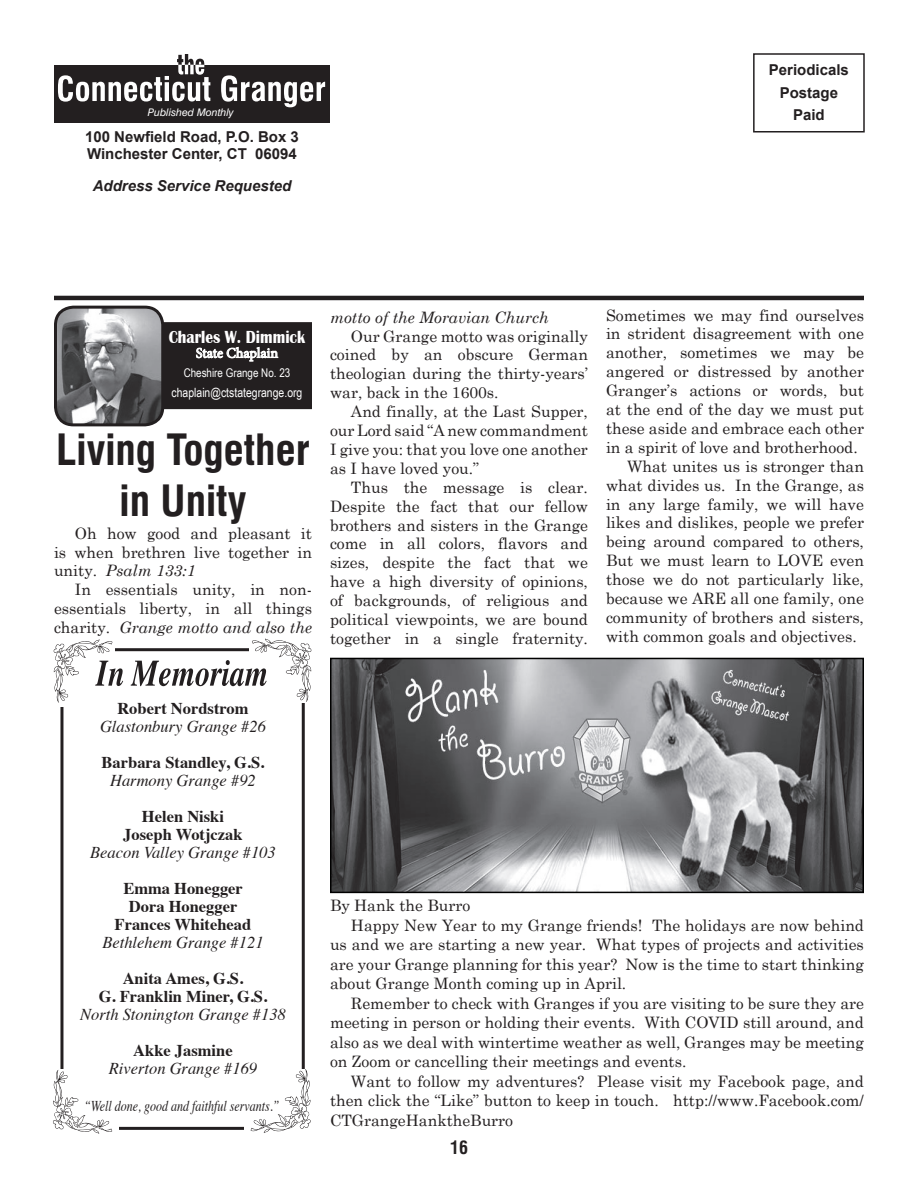
<style>
.page{position:relative;width:918px;height:1188px;background:#fff}
.page>*{position:absolute;margin:0;border:0;box-sizing:border-box;transform-origin:0 0}
.t1{font:700 condensed 42px/51px "Swiss 721 BT";color:#231f20;text-align:center}
.t2{font:700 18px "Britannic";color:#fff;scale:.85 1}
.t3{font:700 condensed 18px "Swiss 721 BT";color:#231f20}
.t4{font:700 16.5px/18px "Times";color:#231f20;text-align:center}
.t5{font:italic 16.5px "Times";color:#231f20}
.t6{font:15.75px/18.9px "Century Schoolbook";color:#231f20;text-align:justify}
.t7{font:italic 15.75px "Century Schoolbook";color:#231f20}
.t8{font:700 15px/22.5px "Arial";color:#231f20;text-align:center}
.t9{font:italic 15px "Times";color:#231f20;scale:.8 1}
.t10{font:italic 700 15px "Arial";color:#231f20}
.t11{font:14.25px "Minion Pro";letter-spacing:-.005em;color:#fff}
.t12{font:12.75px "Arial Narrow";color:#fff}
.t13{font:12px "Arial Narrow";color:#fff}
.t14{font:italic 10.5px "Swiss 721 BT";color:#fff}
.s1{font-style:italic}
</style>
<div class="page">
<hr style="left:54px;top:296px;width:810px;height:4px;background:#231f20">
<div style="left:162px;top:323px;width:149px;height:85px;background:#231f20"></div>
<div style="left:161px;top:322px;width:151px;height:87px;border:2px solid #231f20"></div>
<img style="left:56px;top:307px;width:107px;height:118px">
<div style="left:54px;top:306px;width:110px;height:120px;border:3px solid #231f20;border-radius:18px"></div>
<svg style="left:196px;top:347px;width:82px;height:14px"></svg>
<div style="left:54px;top:65px;width:276px;height:58px;background:#231f20"></div>
<svg style="left:58px;top:54px;width:267px;height:53px"></svg>
<div style="left:753px;top:53px;width:112px;height:80px;border:2px solid #231f20"></div>
<div style="left:60px;top:648px;width:245px;height:482px;border:3px solid #231f20"></div>
<div style="left:53px;top:1070px;width:66px;height:64px;background:#fff"></div>
<svg style="left:53px;top:1070px;width:59px;height:64px"></svg>
<div style="left:54px;top:639px;width:61px;height:67px;background:#fff"></div>
<div style="left:244px;top:1069px;width:67px;height:64px;background:#fff"></div>
<svg style="left:251px;top:1069px;width:60px;height:64px"></svg>
<svg style="left:54px;top:638px;width:257px;height:65px"></svg>
<img style="left:333px;top:661px;width:528px;height:229px">
<div style="left:330px;top:658px;width:534px;height:235px;border:2px solid #000"></div>
<p class="t14" style="left:148px;top:106px;width:87px">Published Monthly</p>
<p class="t8" style="left:85px;top:129px;width:215px;line-height:16.5px;text-align:left">100 Newfield Road, P.O. Box 3<br>Winchester Center, CT 06094</p>
<p class="t10" style="left:93px;top:176px;width:200px">Address Service Requested</p>
<p class="t8" style="left:769px;top:59px;width:82px">Periodicals<br>Postage<br>Paid</p>
<p class="t2" style="left:169px;top:326px;width:162px">Charles W. Dimmick</p>
<p class="t11" style="left:196px;top:343px;width:84px">State Chaplain</p>
<p class="t13" style="left:184px;top:366px;width:108px">Cheshire Grange No. 23</p>
<p class="t12" style="left:172px;top:385px;width:132px">chaplain@ctstategrange.org</p>
<h1 class="t1" style="left:56px;top:425px;width:255px">Living Together in Unity</h1>
<p class="t6" style="left:54px;top:523px;width:260px;text-indent:21px">Oh how good and pleasant it is when brethren live together in unity. <span class="s1">Psalm 133:1</span></p>
<p class="t6" style="left:54px;top:580px;width:260px;text-indent:21px">In essentials unity, in non&shy;essentials liberty, in all things charity. <span class="s1">Grange motto and also the</span></p>
<p class="t7" style="left:330px;top:307px;width:220px">motto of the Moravian Church</p>
<p class="t6" style="left:330px;top:326px;width:260px;text-indent:21px">Our Grange motto was originally coined by an obscure German theologian during the thirty-years’ war, back in the 1600s.</p>
<p class="t6" style="left:330px;top:402px;width:260px;text-indent:21px">And finally, at the Last Supper, our Lord said “A new commandment I give you: that you love one another as I have loved you.”</p>
<p class="t6" style="left:330px;top:477px;width:260px;text-indent:21px">Thus the message is clear.<br>Despite the fact that our fellow brothers and sisters in the Grange come in all colors, flavors and sizes, despite the fact that we have a high diversity of opinions, of backgrounds, of religious and political viewpoints, we are bound together in a single fraternity.</p>
<p class="t6" style="left:606px;top:305px;width:260px">Sometimes we may find ourselves</p>
<p class="t6" style="left:606px;top:324px;width:260px">in strident disagreement with one</p>
<p class="t6" style="left:606px;top:343px;width:260px">another, sometimes we may be</p>
<p class="t6" style="left:606px;top:362px;width:260px">angered or distressed by another</p>
<p class="t6" style="left:606px;top:381px;width:259px">Granger’s actions or words, but</p>
<p class="t6" style="left:606px;top:400px;width:260px">at the end of the day we must put</p>
<p class="t6" style="left:606px;top:418px;width:260px">these aside and embrace each other</p>
<p class="t6" style="left:606px;top:437px;width:253px">in a spirit of love and brotherhood.</p>
<p class="t6" style="left:627px;top:456px;width:239px">What unites us is stronger than</p>
<p class="t6" style="left:606px;top:475px;width:260px">what divides us. In the Grange, as</p>
<p class="t6" style="left:606px;top:494px;width:259px">in any large family, we will have</p>
<p class="t6" style="left:606px;top:513px;width:260px">likes and dislikes, people we prefer</p>
<p class="t6" style="left:606px;top:532px;width:260px">being around compared to others,</p>
<p class="t6" style="left:606px;top:551px;width:259px">But we must learn to LOVE even</p>
<p class="t6" style="left:606px;top:570px;width:260px">those we do not particularly like,</p>
<p class="t6" style="left:606px;top:589px;width:260px">because we ARE all one family, one</p>
<p class="t6" style="left:606px;top:607px;width:260px">community of brothers and sisters,</p>
<p class="t6" style="left:606px;top:626px;width:252px">with common goals and objectives.</p>
<p class="t4" style="left:117px;top:697px;width:133px">Robert Nordstrom</p>
<p class="t5" style="left:100px;top:712px;width:167px">Glastonbury Grange #26</p>
<p class="t4" style="left:102px;top:751px;width:164px">Barbara Standley, G.S.</p>
<p class="t5" style="left:110px;top:766px;width:147px">Harmony Grange #92</p>
<p class="t4" style="left:123px;top:805px;width:121px">Helen Niski<br>Joseph Wotjczak</p>
<p class="t5" style="left:90px;top:838px;width:187px">Beacon Valley Grange #103</p>
<p class="t4" style="left:115px;top:877px;width:138px">Emma Honegger<br>Dora Honegger<br>Frances Whitehead</p>
<p class="t5" style="left:102px;top:928px;width:163px">Bethlehem Grange #121</p>
<p class="t4" style="left:99px;top:967px;width:170px">Anita Ames, G.S.<br>G. Franklin Miner, G.S.</p>
<p class="t5" style="left:80px;top:1000px;width:207px">North Stonington Grange #138</p>
<p class="t4" style="left:133px;top:1039px;width:101px">Akke Jasmine</p>
<p class="t5" style="left:109px;top:1054px;width:150px">Riverton Grange #169</p>
<p class="t9" style="left:84px;top:1093px;width:246px">“Well done, good and faithful servants.”</p>
<p class="t6" style="left:330px;top:896px;width:142px">By Hank the Burro</p>
<p class="t6" style="left:351px;top:915px;width:515px">Happy New Year to my Grange friends! The holidays are now behind</p>
<p class="t6" style="left:330px;top:935px;width:535px">us and we are starting a new year. What types of projects and activities</p>
<p class="t6" style="left:330px;top:954px;width:536px">are your Grange planning for this year? Now is the time to start thinking</p>
<p class="t6" style="left:330px;top:974px;width:298px">about Grange Month coming up in April.</p>
<p class="t6" style="left:351px;top:993px;width:514px">Remember to check with Granges if you are visiting to be sure they are</p>
<p class="t6" style="left:330px;top:1013px;width:535px">meeting in person or holding their events. With COVID still around, and</p>
<p class="t6" style="left:330px;top:1032px;width:535px">also as we deal with wintertime weather as well, Granges may be meeting</p>
<p class="t6" style="left:330px;top:1052px;width:358px">on Zoom or cancelling their meetings and events.</p>
<p class="t6" style="left:351px;top:1071px;width:514px">Want to follow my adventures? Please visit my Facebook page, and</p>
<p class="t6" style="left:330px;top:1091px;width:536px">then click the “Like” button to keep in touch. http://www.Facebook.com/</p>
<p class="t6" style="left:330px;top:1110px;width:185px">CTGrangeHanktheBurro</p>
<p class="t3" style="left:450px;top:1137px;width:19px">16</p>
</div>
